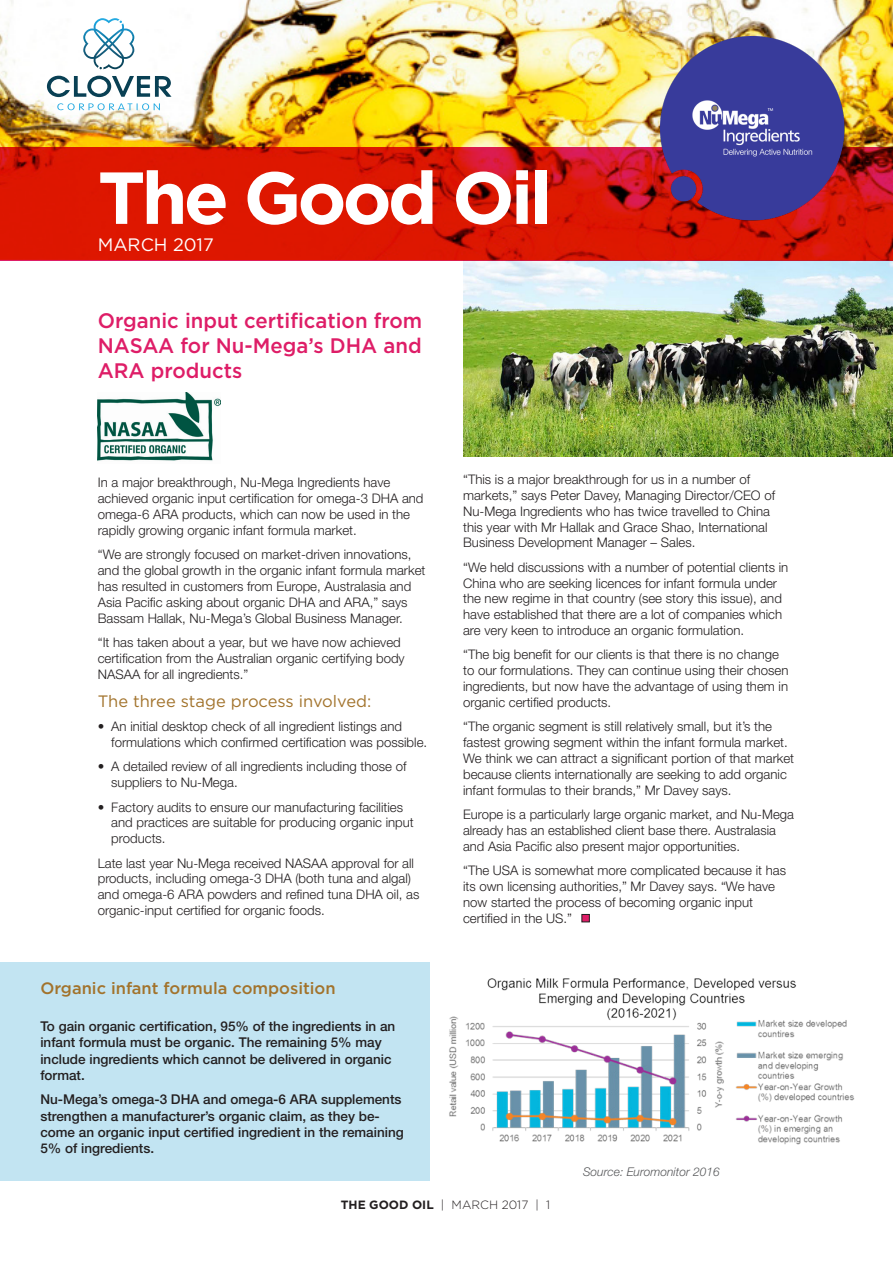
<style>
.page{position:relative;width:893px;height:1263px;background:#fff}
.page>*{position:absolute;margin:0;border:0;box-sizing:border-box;transform-origin:0 0}
.t1{font:700 73.5px "Gotham";letter-spacing:-.05em;color:#fff}
.t2{font:500 21px/25.2px "Gotham";color:#de1d67;text-align:justify}
.t3{font:18px "Gotham";color:#fff}
.t4{font:500 16.5px "Gotham";color:#a2732c}
.t5{font:16.5px "Gotham";color:#a2732c}
.t6{font:500 13.5px/16.2px "Helvetica Neue";color:#231f20}
.t7{font:300 13.2px/15.9px "Helvetica Neue";color:#231f20}
.t8{font:300 12px "Gotham";color:#231f20}
.t9{font:italic 300 12px "Helvetica Neue";color:#57585a}
.s1{font-weight:700}
</style>
<div class="page">
<img style="left:463px;top:261px;width:429px;height:195px">
<div style="left:0;top:962px;width:429px;height:218px;background:#c2e4f2"></div>
<img style="left:0;top:0;width:893px;height:147px">
<svg style="left:0;top:147px;width:646px;height:114px;background:#d61504"></svg>
<img style="left:646px;top:31px;width:247px;height:250px">
<svg style="left:47px;top:18px;width:125px;height:92px"></svg>
<img style="left:98px;top:392px;width:123px;height:69px">
<img style="left:449px;top:978px;width:406px;height:167px">
<div style="left:581px;top:914px;width:9px;height:8px;background:#de1d67;border:1px solid #201d1e"></div>
<p class="t1" style="left:98px;top:155px;width:455px">The Good Oil</p>
<p class="t3" style="left:98px;top:235px;width:117px">MARCH 2017</p>
<p class="t2" style="left:98px;top:307px;width:326px">Organic input certification from NASAA for Nu-Mega’s DHA and ARA products</p>
<p class="t7" style="left:98px;top:474px;width:327px">In a major breakthrough, Nu-Mega Ingredients have achieved organic input certification for omega-3 DHA and omega-6 ARA products, which can now be used in the rapidly growing organic infant formula market.</p>
<p class="t7" style="left:98px;top:546px;width:329px">“We are strongly focused on market-driven innovations, and the global growth in the organic infant formula market has resulted in customers from Europe, Australasia and Asia Pacific asking about organic DHA and ARA,” says Bassam Hallak, Nu-Mega’s Global Business Manager.</p>
<p class="t7" style="left:98px;top:634px;width:308px">“It has taken about a year, but we have now achieved certification from the Australian organic certifying body<br>NASAA for all ingredients.”</p>
<p class="t5" style="left:98px;top:692px;width:275px">The three stage process involved:</p>
<p class="t7" style="left:111px;top:718px;width:317px;text-indent:-14px">• An initial desktop check of all ingredient listings and formulations which confirmed certification was possible.</p>
<p class="t7" style="left:111px;top:758px;width:297px;text-indent:-14px">• A detailed review of all ingredients including those of suppliers to Nu-Mega.</p>
<p class="t7" style="left:111px;top:799px;width:304px;text-indent:-14px">• Factory audits to ensure our manufacturing facilities and practices are suitable for producing organic input products.</p>
<p class="t7" style="left:98px;top:855px;width:323px">Late last year Nu-Mega received NASAA approval for all products, including omega-3 DHA (both tuna and algal) and omega-6 ARA powders and refined tuna DHA oil, as organic-input certified for organic foods.</p>
<p class="t4" style="left:40px;top:979px;width:297px">Organic infant formula composition</p>
<p class="t6" style="left:40px;top:1018px;width:356px">To gain organic certification, 95% of the ingredients in an infant formula must be organic. The remaining 5% may include ingredients which cannot be delivered in organic format.</p>
<p class="t6" style="left:40px;top:1091px;width:365px">Nu-Mega’s omega-3 DHA and omega-6 ARA supplements strengthen a manufacturer’s organic claim, as they be&shy;come an organic input certified ingredient in the remaining 5% of ingredients.</p>
<p class="t7" style="left:463px;top:471px;width:314px">“This is a major breakthrough for us in a number of markets,” says Peter Davey, Managing Director/CEO of Nu-Mega Ingredients who has twice travelled to China this year with Mr Hallak and Grace Shao, International Business Development Manager – Sales.</p>
<p class="t7" style="left:463px;top:559px;width:327px">“We held discussions with a number of potential clients in China who are seeking licences for infant formula under the new regime in that country (see story this issue), and have established that there are a lot of companies which are very keen to introduce an organic formulation.</p>
<p class="t7" style="left:463px;top:646px;width:327px">“The big benefit for our clients is that there is no change to our formulations. They can continue using their chosen ingredients, but now have the advantage of using them in organic certified products.</p>
<p class="t7" style="left:463px;top:718px;width:333px">“The organic segment is still relatively small, but it’s the fastest growing segment within the infant formula market.<br>We think we can attract a significant portion of that market because clients internationally are seeking to add organic infant formulas to their brands,” Mr Davey says.</p>
<p class="t7" style="left:463px;top:806px;width:332px">Europe is a particularly large organic market, and Nu-Mega already has an established client base there. Australasia and Asia Pacific also present major opportunities.</p>
<p class="t7" style="left:463px;top:862px;width:324px">“The USA is somewhat more complicated because it has its own licensing authorities,” Mr Davey says. “We have now started the process of becoming organic input certified in the US.”</p>
<p class="t9" style="left:583px;top:1164px;width:138px">Source: Euromonitor 2016</p>
<p class="t8" style="left:341px;top:1198px;width:211px"><span class="s1">THE GOOD OIL</span> | MARCH 2017 | 1</p>
</div>
